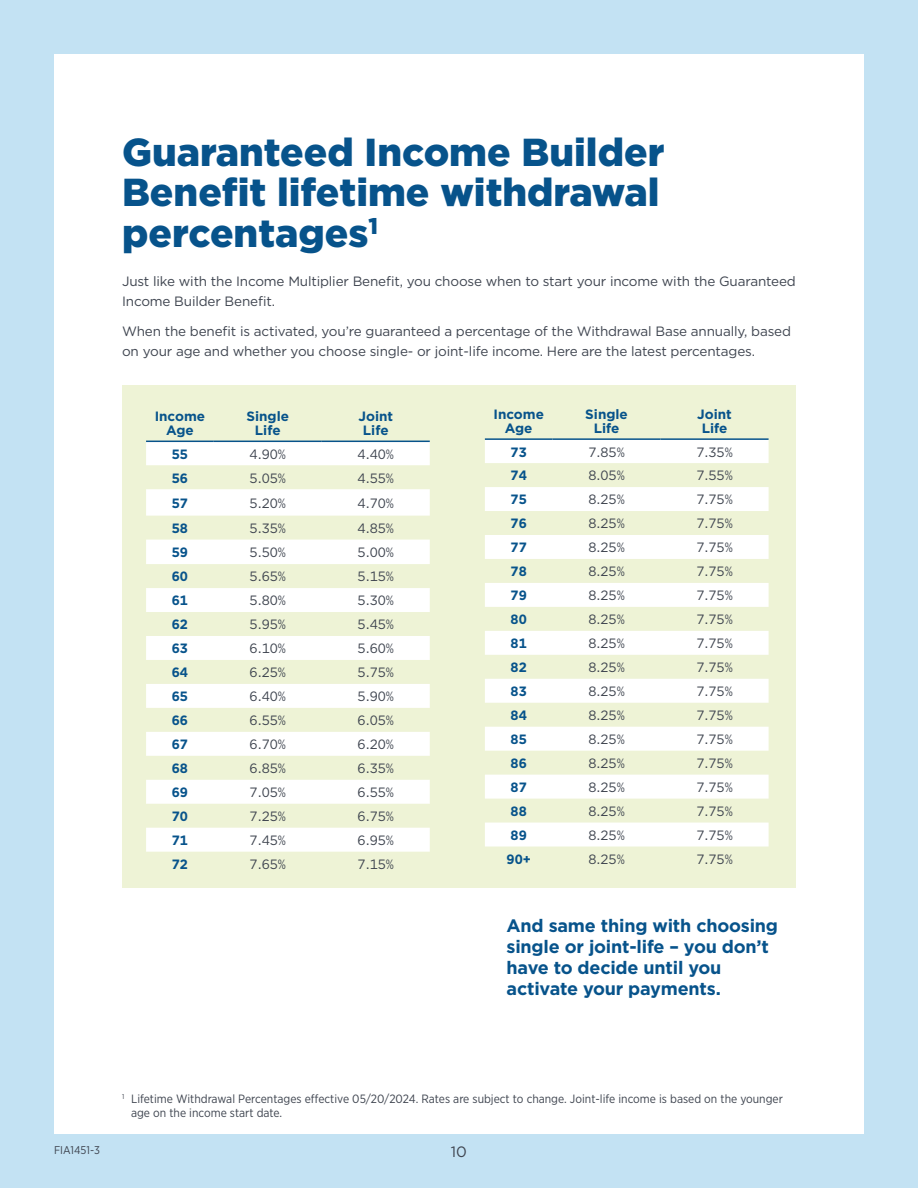
<style>
.page{position:relative;width:918px;height:1188px;background:#c3e2f3}
.page>*{position:absolute;margin:0;border:0;box-sizing:border-box;transform-origin:0 0}
.t1{font:900 39px/40.5px "Gotham";color:#07538b}
.t2{font:700 18px/21px "Gotham";letter-spacing:-.01em;color:#07538b}
.t3{font:15px "Gotham";color:#3e444f}
.t4{font:13.5px/19.5px "Gotham";letter-spacing:-.01em;color:#3e444f}
.t5{font:700 13.5px "Gotham";color:#07538b}
.t6{font:12px/13.5px "Gotham Narrow";color:#3e444f}
.t7{font:11.25px "Gotham Narrow";color:#3e444f}
</style>
<div class="page">
<div style="left:54px;top:54px;width:810px;height:1080px;background:#fff"></div>
<div style="left:122px;top:386px;width:674px;height:502px;background:#eef3d6"></div>
<svg style="left:146px;top:442px;width:284px;height:410px;fill:#fff"></svg>
<hr style="left:146px;top:441px;width:68px;height:1px;background:#07538b">
<hr style="left:214px;top:441px;width:108px;height:1px;background:#07538b">
<hr style="left:322px;top:441px;width:108px;height:1px;background:#07538b">
<svg style="left:485px;top:440px;width:284px;height:407px;fill:#fff"></svg>
<hr style="left:485px;top:438px;width:68px;height:2px;background:#07538b">
<hr style="left:553px;top:438px;width:108px;height:2px;background:#07538b">
<hr style="left:661px;top:438px;width:108px;height:2px;background:#07538b">
<p class="t1" style="left:122px;top:131px;width:544px">Guaranteed Income Builder<br>Benefit lifetime withdrawal percentages<sup>1</sup></p>
<p class="t4" style="left:122px;top:272px;width:675px">Just like with the Income Multiplier Benefit, you choose when to start your income with the Guaranteed<br>Income Builder Benefit.</p>
<p class="t4" style="left:122px;top:321px;width:670px">When the benefit is activated, you’re guaranteed a percentage of the Withdrawal Base annually, based</p>
<p class="t4" style="left:122px;top:341px;width:634px">on your age and whether you choose single- or joint-life income. Here are the latest percentages.</p>
<p class="t5" style="left:155px;top:407px;width:52px">Income</p>
<p class="t5" style="left:166px;top:421px;width:29px">Age</p>
<p class="t5" style="left:246px;top:407px;width:44px">Single</p>
<p class="t5" style="left:255px;top:421px;width:27px">Life</p>
<p class="t5" style="left:358px;top:407px;width:36px">Joint</p>
<p class="t5" style="left:363px;top:421px;width:27px">Life</p>
<p class="t5" style="left:493px;top:405px;width:52px">Income</p>
<p class="t5" style="left:505px;top:419px;width:29px">Age</p>
<p class="t5" style="left:585px;top:405px;width:44px">Single</p>
<p class="t5" style="left:594px;top:419px;width:27px">Life</p>
<p class="t5" style="left:697px;top:405px;width:36px">Joint</p>
<p class="t5" style="left:702px;top:419px;width:27px">Life</p>
<p class="t5" style="left:172px;top:445px;width:18px">55</p>
<p class="t4" style="left:250px;top:444px;width:38px">4.90%</p>
<p class="t4" style="left:358px;top:444px;width:38px">4.40%</p>
<p class="t5" style="left:172px;top:469px;width:18px">56</p>
<p class="t4" style="left:250px;top:468px;width:38px">5.05%</p>
<p class="t4" style="left:358px;top:468px;width:38px">4.55%</p>
<p class="t5" style="left:172px;top:494px;width:18px">57</p>
<p class="t4" style="left:250px;top:493px;width:38px">5.20%</p>
<p class="t4" style="left:358px;top:493px;width:38px">4.70%</p>
<p class="t5" style="left:172px;top:519px;width:18px">58</p>
<p class="t4" style="left:250px;top:518px;width:38px">5.35%</p>
<p class="t4" style="left:358px;top:518px;width:38px">4.85%</p>
<p class="t5" style="left:172px;top:544px;width:18px">59</p>
<p class="t4" style="left:250px;top:542px;width:38px">5.50%</p>
<p class="t4" style="left:358px;top:542px;width:38px">5.00%</p>
<p class="t5" style="left:172px;top:568px;width:18px">60</p>
<p class="t4" style="left:250px;top:567px;width:38px">5.65%</p>
<p class="t4" style="left:358px;top:567px;width:38px">5.15%</p>
<p class="t5" style="left:172px;top:592px;width:18px">61</p>
<p class="t4" style="left:250px;top:591px;width:38px">5.80%</p>
<p class="t4" style="left:358px;top:591px;width:38px">5.30%</p>
<p class="t5" style="left:172px;top:616px;width:18px">62</p>
<p class="t4" style="left:250px;top:615px;width:38px">5.95%</p>
<p class="t4" style="left:358px;top:615px;width:38px">5.45%</p>
<p class="t5" style="left:172px;top:640px;width:18px">63</p>
<p class="t4" style="left:250px;top:639px;width:38px">6.10%</p>
<p class="t4" style="left:358px;top:639px;width:38px">5.60%</p>
<p class="t5" style="left:172px;top:664px;width:18px">64</p>
<p class="t4" style="left:250px;top:663px;width:38px">6.25%</p>
<p class="t4" style="left:358px;top:663px;width:38px">5.75%</p>
<p class="t5" style="left:172px;top:688px;width:18px">65</p>
<p class="t4" style="left:250px;top:686px;width:38px">6.40%</p>
<p class="t4" style="left:358px;top:686px;width:38px">5.90%</p>
<p class="t5" style="left:172px;top:712px;width:18px">66</p>
<p class="t4" style="left:250px;top:710px;width:38px">6.55%</p>
<p class="t4" style="left:358px;top:710px;width:38px">6.05%</p>
<p class="t5" style="left:172px;top:736px;width:18px">67</p>
<p class="t4" style="left:250px;top:734px;width:38px">6.70%</p>
<p class="t4" style="left:358px;top:734px;width:38px">6.20%</p>
<p class="t5" style="left:172px;top:759px;width:18px">68</p>
<p class="t4" style="left:250px;top:758px;width:38px">6.85%</p>
<p class="t4" style="left:358px;top:758px;width:38px">6.35%</p>
<p class="t5" style="left:172px;top:783px;width:18px">69</p>
<p class="t4" style="left:250px;top:782px;width:38px">7.05%</p>
<p class="t4" style="left:358px;top:782px;width:38px">6.55%</p>
<p class="t5" style="left:172px;top:807px;width:18px">70</p>
<p class="t4" style="left:250px;top:806px;width:38px">7.25%</p>
<p class="t4" style="left:358px;top:806px;width:38px">6.75%</p>
<p class="t5" style="left:172px;top:831px;width:18px">71</p>
<p class="t4" style="left:250px;top:830px;width:38px">7.45%</p>
<p class="t4" style="left:358px;top:830px;width:38px">6.95%</p>
<p class="t5" style="left:172px;top:855px;width:18px">72</p>
<p class="t4" style="left:250px;top:854px;width:38px">7.65%</p>
<p class="t4" style="left:358px;top:854px;width:38px">7.15%</p>
<p class="t5" style="left:511px;top:443px;width:18px">73</p>
<p class="t4" style="left:588px;top:442px;width:38px">7.85%</p>
<p class="t4" style="left:696px;top:442px;width:38px">7.35%</p>
<p class="t5" style="left:511px;top:467px;width:18px">74</p>
<p class="t4" style="left:588px;top:466px;width:38px">8.05%</p>
<p class="t4" style="left:696px;top:466px;width:38px">7.55%</p>
<p class="t5" style="left:511px;top:491px;width:18px">75</p>
<p class="t4" style="left:588px;top:490px;width:38px">8.25%</p>
<p class="t4" style="left:696px;top:490px;width:38px">7.75%</p>
<p class="t5" style="left:511px;top:515px;width:18px">76</p>
<p class="t4" style="left:588px;top:514px;width:38px">8.25%</p>
<p class="t4" style="left:696px;top:514px;width:38px">7.75%</p>
<p class="t5" style="left:511px;top:539px;width:18px">77</p>
<p class="t4" style="left:588px;top:538px;width:38px">8.25%</p>
<p class="t4" style="left:696px;top:538px;width:38px">7.75%</p>
<p class="t5" style="left:511px;top:563px;width:18px">78</p>
<p class="t4" style="left:588px;top:562px;width:38px">8.25%</p>
<p class="t4" style="left:696px;top:562px;width:38px">7.75%</p>
<p class="t5" style="left:511px;top:587px;width:18px">79</p>
<p class="t4" style="left:588px;top:585px;width:38px">8.25%</p>
<p class="t4" style="left:696px;top:585px;width:38px">7.75%</p>
<p class="t5" style="left:511px;top:611px;width:18px">80</p>
<p class="t4" style="left:588px;top:609px;width:38px">8.25%</p>
<p class="t4" style="left:696px;top:609px;width:38px">7.75%</p>
<p class="t5" style="left:511px;top:635px;width:18px">81</p>
<p class="t4" style="left:588px;top:633px;width:38px">8.25%</p>
<p class="t4" style="left:696px;top:633px;width:38px">7.75%</p>
<p class="t5" style="left:511px;top:658px;width:18px">82</p>
<p class="t4" style="left:588px;top:657px;width:38px">8.25%</p>
<p class="t4" style="left:696px;top:657px;width:38px">7.75%</p>
<p class="t5" style="left:511px;top:682px;width:18px">83</p>
<p class="t4" style="left:588px;top:681px;width:38px">8.25%</p>
<p class="t4" style="left:696px;top:681px;width:38px">7.75%</p>
<p class="t5" style="left:511px;top:706px;width:18px">84</p>
<p class="t4" style="left:588px;top:705px;width:38px">8.25%</p>
<p class="t4" style="left:696px;top:705px;width:38px">7.75%</p>
<p class="t5" style="left:511px;top:730px;width:18px">85</p>
<p class="t4" style="left:588px;top:729px;width:38px">8.25%</p>
<p class="t4" style="left:696px;top:729px;width:38px">7.75%</p>
<p class="t5" style="left:511px;top:754px;width:18px">86</p>
<p class="t4" style="left:588px;top:753px;width:38px">8.25%</p>
<p class="t4" style="left:696px;top:753px;width:38px">7.75%</p>
<p class="t5" style="left:511px;top:778px;width:18px">87</p>
<p class="t4" style="left:588px;top:777px;width:38px">8.25%</p>
<p class="t4" style="left:696px;top:777px;width:38px">7.75%</p>
<p class="t5" style="left:511px;top:802px;width:18px">88</p>
<p class="t4" style="left:588px;top:801px;width:38px">8.25%</p>
<p class="t4" style="left:696px;top:801px;width:38px">7.75%</p>
<p class="t5" style="left:511px;top:826px;width:18px">89</p>
<p class="t4" style="left:588px;top:825px;width:38px">8.25%</p>
<p class="t4" style="left:696px;top:825px;width:38px">7.75%</p>
<p class="t5" style="left:507px;top:850px;width:26px">90+</p>
<p class="t4" style="left:588px;top:849px;width:38px">8.25%</p>
<p class="t4" style="left:696px;top:849px;width:38px">7.75%</p>
<p class="t2" style="left:507px;top:915px;width:273px">And same thing with choosing single or joint-life – you don’t have to decide until you activate your payments.</p>
<p class="t7" style="left:54px;top:1143px;width:47px">FIA1451-3</p>
<p class="t6" style="left:131px;top:1092px;width:653px;text-indent:-9px"><sup>1</sup> Lifetime Withdrawal Percentages effective 05/20/2024. Rates are subject to change. Joint-life income is based on the younger age on the income start date.</p>
<p class="t3" style="left:451px;top:1142px;width:18px">10</p>
</div>
